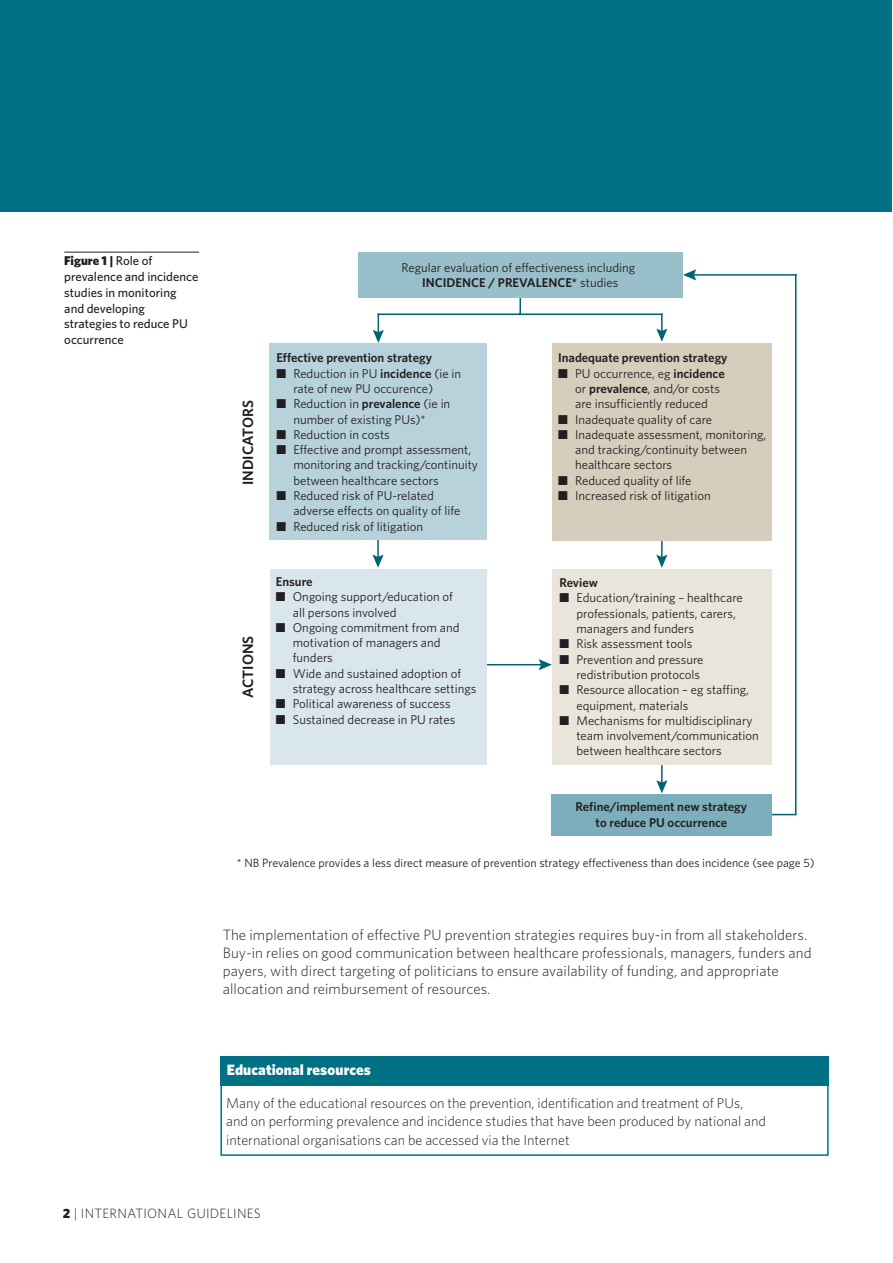
<style>
.page{position:relative;width:893px;height:1263px;background:#fff}
.page>*{position:absolute;margin:0;border:0;box-sizing:border-box;transform-origin:0 0}
.t1{font:300 15px/18px "Whitney";letter-spacing:.005em;color:#231f20}
.t2{font:900 15px "Whitney";letter-spacing:.005em;color:#fff}
.t3{font:600 15px "Whitney";color:#231f20}
.t4{font:300 14.25px/18.8px "Whitney";color:#231f20}
.t5{font:300 13.5px "Whitney";letter-spacing:.02em;color:#231f20}
.t6{font:12.75px/15.3px "Whitney";color:#231f20}
.t7{font:600 12.75px/15.3px "Whitney";color:#231f20;text-align:center}
.t8{font:500 12.75px/15.8px "Whitney";color:#231f20}
.t9{font:12px "Whitney";color:#231f20}
.s1{font-weight:900}
.s2{font-weight:600}
</style>
<div class="page">
<div style="left:0;top:0;width:891px;height:212px;background:#007184"></div>
<hr style="left:64px;top:252px;width:135px;height:1px;background:#231f20">
<div style="left:220px;top:1067px;width:608px;height:89px;border:2px solid #007184"></div>
<div style="left:220px;top:1056px;width:608px;height:30px;background:#007184"></div>
<svg style="left:656px;top:314px;width:11px;height:28px"></svg>
<hr style="left:377px;top:314px;width:2px;height:20px;background:#006272">
<svg style="left:373px;top:330px;width:11px;height:13px"></svg>
<hr style="left:661px;top:521px;width:1px;height:38px;background:#006272">
<svg style="left:656px;top:555px;width:11px;height:13px"></svg>
<hr style="left:377px;top:523px;width:2px;height:36px;background:#006272">
<svg style="left:372px;top:555px;width:11px;height:13px"></svg>
<hr style="left:661px;top:754px;width:1px;height:30px;background:#006272">
<svg style="left:656px;top:780px;width:11px;height:13px"></svg>
<hr style="left:484px;top:664px;width:59px;height:1px;background:#006272">
<svg style="left:538px;top:659px;width:14px;height:11px"></svg>
<hr style="left:377px;top:313px;width:285px;height:2px;background:#006272">
<svg style="left:519px;top:298px;width:2px;height:15px"></svg>
<hr style="left:766px;top:814px;width:30px;height:1px;background:#006272">
<hr style="left:795px;top:274px;width:1px;height:540px;background:#006272">
<hr style="left:692px;top:274px;width:104px;height:2px;background:#006272">
<svg style="left:683px;top:269px;width:13px;height:11px"></svg>
<div style="left:358px;top:252px;width:324px;height:46px;background:#98bfca"></div>
<div style="left:270px;top:344px;width:217px;height:196px;background:#b7d2da"></div>
<div style="left:552px;top:569px;width:219px;height:195px;background:#e9e5db"></div>
<div style="left:552px;top:343px;width:219px;height:198px;background:#d7cdbc"></div>
<div style="left:270px;top:569px;width:216px;height:195px;background:#d9e6eb"></div>
<div style="left:551px;top:794px;width:221px;height:41px;background:#7cafbb"></div>
<p class="t8" style="left:64px;top:254px;width:136px"><span class="s1">Figure 1 |</span> Role of prevalence and incidence studies in monitoring and developing strategies to reduce PU occurrence</p>
<p class="t6" style="left:401px;top:260px;width:235px;text-align:center">Regular evaluation of effectiveness including<br><span class="s2">INCIDENCE / PREVALENCE*</span> studies</p>
<p class="t3" style="left:242px;top:485px;width:86px;rotate:-90deg">INDICATORS</p>
<p class="t3" style="left:242px;top:698px;width:64px;rotate:-90deg">ACTIONS</p>
<p class="t7" style="left:276px;top:351px;width:157px">Effective prevention strategy</p>
<p class="t6" style="left:293px;top:367px;width:169px;text-indent:-17px">■ Reduction in PU <span class="s2">incidence</span> (ie in rate of new PU occurence)</p>
<p class="t6" style="left:276px;top:397px;width:175px;text-align:center">■ Reduction in <span class="s2">prevalence</span> (ie in number of existing PUs)*</p>
<p class="t6" style="left:276px;top:428px;width:115px">■ Reduction in costs</p>
<p class="t6" style="left:293px;top:443px;width:186px;text-indent:-17px">■ Effective and prompt assessment, monitoring and tracking/continuity between healthcare sectors</p>
<p class="t6" style="left:293px;top:489px;width:168px;text-indent:-17px">■ Reduced risk of PU-related adverse effects on quality of life</p>
<p class="t6" style="left:276px;top:520px;width:148px">■ Reduced risk of litigation</p>
<p class="t7" style="left:276px;top:575px;width:38px">Ensure</p>
<p class="t6" style="left:293px;top:590px;width:162px;text-indent:-17px">■ Ongoing support/education of all persons involved</p>
<p class="t6" style="left:293px;top:621px;width:168px;text-indent:-17px">■ Ongoing commitment from and motivation of managers and funders</p>
<p class="t6" style="left:293px;top:667px;width:185px;text-indent:-17px">■ Wide and sustained adoption of strategy across healthcare settings</p>
<p class="t6" style="left:276px;top:697px;width:176px">■ Political awareness of success</p>
<p class="t6" style="left:276px;top:713px;width:181px">■ Sustained decrease in PU rates</p>
<p class="t7" style="left:558px;top:351px;width:171px">Inadequate prevention strategy</p>
<p class="t6" style="left:575px;top:367px;width:151px;text-indent:-17px">■ PU occurrence, eg <span class="s2">incidence </span>or <span class="s2">prevalence</span>, and/or costs are insufficiently reduced</p>
<p class="t6" style="left:558px;top:412px;width:155px">■ Inadequate quality of care</p>
<p class="t6" style="left:575px;top:428px;width:193px;text-indent:-17px">■ Inadequate assessment, monitoring, and tracking/continuity between healthcare sectors</p>
<p class="t6" style="left:558px;top:474px;width:135px">■ Reduced quality of life</p>
<p class="t6" style="left:558px;top:489px;width:154px">■ Increased risk of litigation</p>
<p class="t7" style="left:559px;top:576px;width:40px">Review</p>
<p class="t6" style="left:576px;top:591px;width:168px;text-indent:-17px">■ Education/training – healthcare professionals, patients, carers, managers and funders</p>
<p class="t6" style="left:559px;top:637px;width:134px">■ Risk assessment tools</p>
<p class="t6" style="left:559px;top:653px;width:146px;text-align:right">■ Prevention and pressure redistribution protocols</p>
<p class="t6" style="left:576px;top:683px;width:174px;text-indent:-17px">■ Resource allocation – eg staffing, equipment, materials</p>
<p class="t6" style="left:576px;top:714px;width:184px;text-indent:-17px">■ Mechanisms for multidisciplinary team involvement/communication between healthcare sectors</p>
<p class="t7" style="left:575px;top:800px;width:173px">Refine/implement new strategy to reduce PU occurrence</p>
<p class="t9" style="left:237px;top:859px;width:579px">* NB Prevalence provides a less direct measure of prevention strategy effectiveness than does incidence (see page 5)</p>
<p class="t1" style="left:223px;top:927px;width:590px">The implementation of effective PU prevention strategies requires buy-in from all stakeholders.<br>Buy-in relies on good communication between healthcare professionals, managers, funders and payers, with direct targeting of politicians to ensure availability of funding, and appropriate allocation and reimbursement of resources.</p>
<p class="t2" style="left:227px;top:1065px;width:146px">Educational resources</p>
<p class="t4" style="left:226px;top:1094px;width:541px">Many of the educational resources on the prevention, identification and treatment of PUs, and on performing prevalence and incidence studies that have been produced by national and international organisations can be accessed via the Internet</p>
<p class="t5" style="left:63px;top:1208px;width:199px"><span class="s1">2</span> | INTERNATIONAL GUIDELINES</p>
</div>
